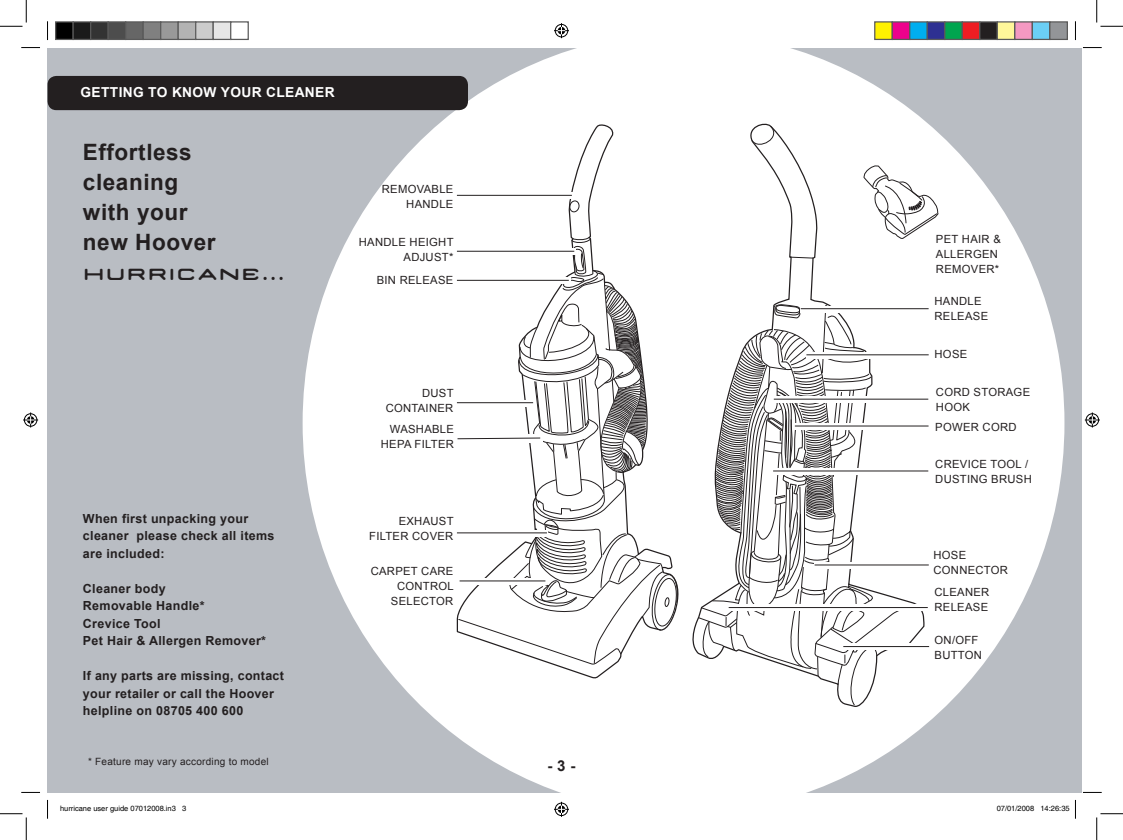
<style>
.page{position:relative;width:1123px;height:840px;background:#fff}
.page>*{position:absolute;margin:0;border:0;box-sizing:border-box;transform-origin:0 0}
.t1{font:700 22.5px/30px "Arial";letter-spacing:.025em;color:#231f20}
.t2{font:500 22.5px "Nedian";letter-spacing:.025em;color:#231f20}
.t3{font:700 15px "Arial";color:#231f20}
.t4{font:700 13.75px "Arial";letter-spacing:.025em;color:#fff}
.t5{font:700 12.5px/17.5px "Arial";letter-spacing:.025em;color:#231f20}
.t6{font:11.25px/15px "Arial";letter-spacing:.025em;color:#231f20}
.t7{font:10px "Arial";letter-spacing:.025em;color:#231f20}
.t8{font:7.5px "Helvetica";color:#000}
</style>
<div class="page">
<div style="left:48px;top:48px;width:1034px;height:744px;background:#b9bdc3"></div>
<div style="left:303px;top:33px;width:761px;height:780px;background:#fff;border-radius:50%"></div>
<svg style="left:692px;top:123px;width:233px;height:584px"></svg>
<svg style="left:751px;top:126px;width:31px;height:25px"></svg>
<svg style="left:790px;top:257px;width:23px;height:1px"></svg>
<svg style="left:698px;top:304px;width:219px;height:400px"></svg>
<svg style="left:456px;top:124px;width:158px;height:555px"></svg>
<div style="left:569px;top:201px;width:10px;height:11px;border:1px solid #231f20;border-radius:50%"></div>
<svg style="left:457px;top:192px;width:116px;height:7px"></svg>
<hr style="left:457px;top:195px;width:115px;height:1px;background:#231f20">
<svg style="left:800px;top:305px;width:129px;height:7px"></svg>
<hr style="left:800px;top:308px;width:128px;height:1px;background:#231f20">
<svg style="left:806px;top:351px;width:123px;height:7px"></svg>
<hr style="left:806px;top:354px;width:122px;height:1px;background:#231f20">
<svg style="left:774px;top:396px;width:155px;height:6px"></svg>
<hr style="left:774px;top:398px;width:154px;height:1px;background:#231f20">
<svg style="left:795px;top:422px;width:134px;height:7px"></svg>
<hr style="left:795px;top:425px;width:133px;height:1px;background:#231f20">
<svg style="left:773px;top:467px;width:156px;height:7px"></svg>
<hr style="left:773px;top:470px;width:155px;height:1px;background:#231f20">
<svg style="left:814px;top:561px;width:115px;height:7px"></svg>
<hr style="left:814px;top:564px;width:114px;height:1px;background:#231f20">
<div style="left:728px;top:604px;width:202px;height:7px;background:#fff"></div>
<hr style="left:728px;top:607px;width:199px;height:1px;background:#231f20">
<svg style="left:843px;top:643px;width:87px;height:7px"></svg>
<hr style="left:843px;top:646px;width:86px;height:1px;background:#231f20">
<div style="left:48px;top:76px;width:420px;height:34px;background:#231f20;border-radius:9px"></div>
<svg style="left:861px;top:164px;width:78px;height:75px"></svg>
<svg style="left:457px;top:237px;width:222px;height:428px"></svg>
<svg style="left:21px;top:47px;width:19px;height:1px"></svg>
<svg style="left:1083px;top:47px;width:18px;height:1px"></svg>
<svg style="left:21px;top:791px;width:19px;height:1px"></svg>
<svg style="left:1083px;top:791px;width:18px;height:1px"></svg>
<svg style="left:47px;top:21px;width:1px;height:19px"></svg>
<svg style="left:47px;top:799px;width:1px;height:19px"></svg>
<svg style="left:1075px;top:21px;width:1px;height:19px"></svg>
<svg style="left:0;top:0;width:27px;height:27px"></svg>
<svg style="left:0;top:813px;width:27px;height:26px"></svg>
<svg style="left:1096px;top:0;width:27px;height:27px"></svg>
<svg style="left:1096px;top:813px;width:27px;height:26px"></svg>
<svg style="left:554px;top:23px;width:15px;height:15px"></svg>
<svg style="left:554px;top:801px;width:15px;height:15px"></svg>
<svg style="left:23px;top:412px;width:15px;height:15px"></svg>
<svg style="left:1084px;top:412px;width:15px;height:15px"></svg>
<div style="left:56px;top:22px;width:17px;height:17px;background:#000"></div>
<div style="left:55px;top:21px;width:19px;height:19px;border:1px solid #595959"></div>
<div style="left:73px;top:22px;width:18px;height:17px;background:#1a1a1a"></div>
<div style="left:73px;top:21px;width:18px;height:19px;border:1px solid #595959"></div>
<div style="left:91px;top:22px;width:17px;height:17px;background:#333"></div>
<div style="left:90px;top:21px;width:19px;height:19px;border:1px solid #595959"></div>
<div style="left:108px;top:22px;width:18px;height:17px;background:#4d4d4d"></div>
<div style="left:108px;top:21px;width:18px;height:19px;border:1px solid #595959"></div>
<div style="left:126px;top:22px;width:17px;height:17px;background:#666"></div>
<div style="left:125px;top:21px;width:19px;height:19px;border:1px solid #595959"></div>
<div style="left:143px;top:22px;width:18px;height:17px;background:#808080"></div>
<div style="left:143px;top:21px;width:18px;height:19px;border:1px solid #595959"></div>
<div style="left:161px;top:22px;width:17px;height:17px;background:#999"></div>
<div style="left:160px;top:21px;width:19px;height:19px;border:1px solid #595959"></div>
<div style="left:178px;top:22px;width:18px;height:17px;background:#b3b3b3"></div>
<div style="left:178px;top:21px;width:18px;height:19px;border:1px solid #595959"></div>
<div style="left:196px;top:22px;width:17px;height:17px;background:#ccc"></div>
<div style="left:195px;top:21px;width:19px;height:19px;border:1px solid #595959"></div>
<div style="left:213px;top:22px;width:18px;height:17px;background:#e6e6e6"></div>
<div style="left:213px;top:21px;width:18px;height:19px;border:1px solid #595959"></div>
<div style="left:230px;top:21px;width:19px;height:19px;border:1px solid #595959"></div>
<div style="left:874px;top:22px;width:18px;height:17px;background:#fff101"></div>
<div style="left:874px;top:21px;width:19px;height:19px;border:1px solid #595959"></div>
<div style="left:892px;top:22px;width:17px;height:17px;background:#ed028c"></div>
<div style="left:891px;top:21px;width:19px;height:19px;border:1px solid #595959"></div>
<div style="left:909px;top:22px;width:18px;height:17px;background:#00aeef"></div>
<div style="left:909px;top:21px;width:19px;height:19px;border:1px solid #595959"></div>
<div style="left:927px;top:22px;width:17px;height:17px;background:#2e3092"></div>
<div style="left:926px;top:21px;width:19px;height:19px;border:1px solid #595959"></div>
<div style="left:944px;top:22px;width:18px;height:17px;background:#00a54f"></div>
<div style="left:944px;top:21px;width:19px;height:19px;border:1px solid #595959"></div>
<div style="left:962px;top:22px;width:17px;height:17px;background:#ee1d23"></div>
<div style="left:961px;top:21px;width:19px;height:19px;border:1px solid #595959"></div>
<div style="left:979px;top:22px;width:18px;height:17px;background:#231f20"></div>
<div style="left:979px;top:21px;width:19px;height:19px;border:1px solid #595959"></div>
<div style="left:997px;top:22px;width:17px;height:17px;background:#fff79a"></div>
<div style="left:996px;top:21px;width:19px;height:19px;border:1px solid #595959"></div>
<div style="left:1014px;top:22px;width:18px;height:17px;background:#f499c2"></div>
<div style="left:1014px;top:21px;width:19px;height:19px;border:1px solid #595959"></div>
<div style="left:1032px;top:22px;width:17px;height:17px;background:#6bcff6"></div>
<div style="left:1031px;top:21px;width:19px;height:19px;border:1px solid #595959"></div>
<div style="left:1049px;top:22px;width:18px;height:17px;background:#939598"></div>
<div style="left:1049px;top:21px;width:19px;height:19px;border:1px solid #595959"></div>
<svg style="left:1075px;top:799px;width:1px;height:19px"></svg>
<p class="t4" style="left:81px;top:83px;width:256px">GETTING TO KNOW YOUR CLEANER</p>
<h1 class="t1" style="left:83px;top:137px;width:134px">Effortless cleaning with your new Hoover</h1>
<h1 class="t2" style="left:83px;top:262px;width:203px">HURRICANE...</h1>
<p class="t6" style="left:382px;top:181px;width:73px;text-align:right">REMOVABLE<br>HANDLE</p>
<p class="t6" style="left:359px;top:235px;width:96px;text-align:right">HANDLE HEIGHT<br>ADJUST*</p>
<p class="t6" style="left:377px;top:272px;width:78px">BIN RELEASE</p>
<p class="t5" style="left:83px;top:509px;width:193px">When first unpacking your cleaner please check all items are included:</p>
<p class="t5" style="left:83px;top:579px;width:185px">Cleaner body<br>Removable Handle*<br>Crevice Tool<br>Pet Hair &amp; Allergen Remover*</p>
<p class="t5" style="left:83px;top:667px;width:203px">If any parts are missing, contact your retailer or call the Hoover helpline on 08705 400 600</p>
<p class="t7" style="left:88px;top:754px;width:182px">* Feature may vary according to model</p>
<p class="t6" style="left:386px;top:385px;width:69px;text-align:right">DUST<br>CONTAINER</p>
<p class="t6" style="left:381px;top:421px;width:75px;text-align:right">WASHABLE<br>HEPA FILTER</p>
<p class="t6" style="left:369px;top:513px;width:86px;text-align:right">EXHAUST<br>FILTER COVER</p>
<p class="t6" style="left:371px;top:564px;width:85px;text-align:right">CARPET CARE<br>CONTROL<br>SELECTOR</p>
<h2 class="t3" style="left:547px;top:755px;width:30px">- 3 -</h2>
<p class="t6" style="left:936px;top:231px;width:66px">PET HAIR &amp;<br>ALLERGEN<br>REMOVER*</p>
<p class="t6" style="left:934px;top:294px;width:55px">HANDLE<br>RELEASE</p>
<p class="t6" style="left:934px;top:347px;width:34px">HOSE</p>
<p class="t6" style="left:936px;top:385px;width:96px">CORD STORAGE<br>HOOK</p>
<p class="t6" style="left:935px;top:419px;width:83px">POWER CORD</p>
<p class="t6" style="left:935px;top:457px;width:98px">CREVICE TOOL /<br>DUSTING BRUSH</p>
<p class="t6" style="left:933px;top:547px;width:76px">HOSE<br>CONNECTOR</p>
<p class="t6" style="left:934px;top:584px;width:56px">CLEANER<br>RELEASE</p>
<p class="t6" style="left:934px;top:632px;width:49px">ON/OFF<br>BUTTON</p>
<p class="t8" style="left:60px;top:803px;width:128px">hurricane user guide 07012008.in3 3</p>
<p class="t8" style="left:996px;top:803px;width:74px">07/01/2008 14:26:35</p>
</div>
